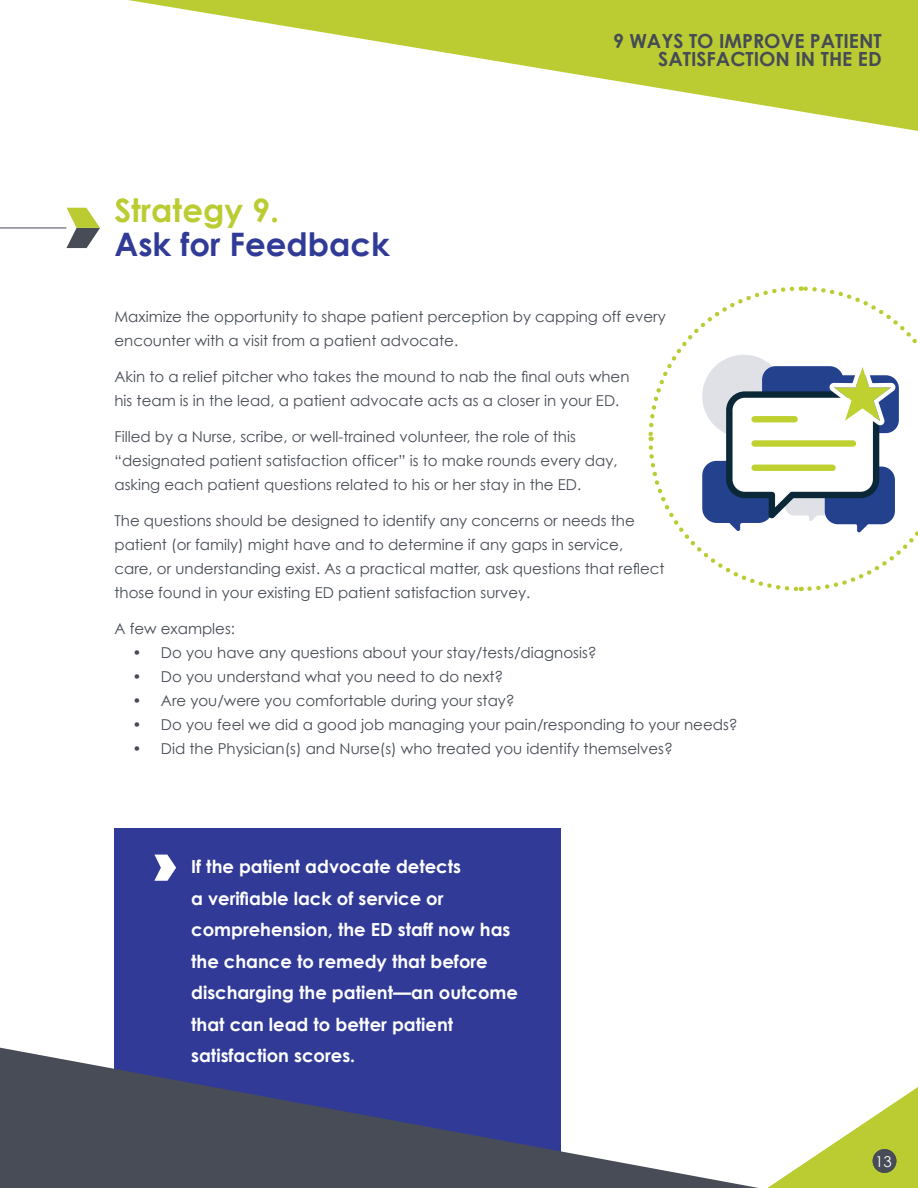
<style>
.page{position:relative;width:918px;height:1188px;background:#fff}
.page>*{position:absolute;margin:0;border:0;box-sizing:border-box;transform-origin:0 0}
.t1{font:700 32.4px "Century Gothic";color:#313b97}
.t2{font:700 32.4px "Century Gothic";color:#bc3}
.t3{font:700 19.5px/18px "Century Gothic";color:#464b54;text-align:right}
.t4{font:700 18px/31.5px "Century Gothic";color:#fff}
.t5{font:15px/24px "Century Gothic";color:#464b54}
.t6{font:15px "Century Gothic";color:#fff}
</style>
<div class="page">
<svg style="left:648px;top:286px;width:270px;height:306px"></svg>
<div style="left:751px;top:416px;width:47px;height:6px;background:#bed130;border-radius:3px"></div>
<div style="left:751px;top:440px;width:105px;height:7px;background:#bed130;border-radius:3px"></div>
<div style="left:751px;top:465px;width:85px;height:6px;background:#bed130;border-radius:3px"></div>
<svg style="left:128px;top:0;width:790px;height:131px"></svg>
<svg style="left:66px;top:208px;width:34px;height:40px"></svg>
<hr style="left:0;top:228px;width:66px;height:1px;background:#474c56">
<div style="left:114px;top:828px;width:447px;height:360px;background:#313b97"></div>
<svg style="left:768px;top:1087px;width:150px;height:101px"></svg>
<svg style="left:0;top:1048px;width:758px;height:140px"></svg>
<div style="left:873px;top:1149px;width:23px;height:24px;background:#474c56;border-radius:50%"></div>
<svg style="left:154px;top:855px;width:22px;height:26px"></svg>
<h1 class="t2" style="left:114px;top:190px;width:166px">Strategy 9.</h1>
<h1 class="t1" style="left:114px;top:224px;width:277px">Ask for Feedback</h1>
<h2 class="t3" style="left:613px;top:31px;width:270px">9 WAYS TO IMPROVE PATIENT<br>SATISFACTION IN THE ED</h2>
<p class="t5" style="left:114px;top:304px;width:553px">Maximize the opportunity to shape patient perception by capping off every encounter with a visit from a patient advocate.</p>
<p class="t5" style="left:114px;top:364px;width:517px">Akin to a relief pitcher who takes the mound to nab the final outs when his team is in the lead, a patient advocate acts as a closer in your ED.</p>
<p class="t5" style="left:114px;top:424px;width:505px">Filled by a Nurse, scribe, or well-trained volunteer, the role of this “designated patient satisfaction officer” is to make rounds every day, asking each patient questions related to his or her stay in the ED.</p>
<p class="t5" style="left:114px;top:508px;width:552px">The questions should be designed to identify any concerns or needs the patient (or family) might have and to determine if any gaps in service, care, or understanding exist. As a practical matter, ask questions that reflect those found in your existing ED patient satisfaction survey.</p>
<p class="t5" style="left:114px;top:616px;width:122px">A few examples:</p>
<p class="t5" style="left:132px;top:640px;width:466px">• Do you have any questions about your stay/tests/diagnosis?</p>
<p class="t5" style="left:132px;top:664px;width:373px">• Do you understand what you need to do next?</p>
<p class="t5" style="left:132px;top:688px;width:384px">• Are you/were you comfortable during your stay?</p>
<p class="t5" style="left:132px;top:712px;width:607px">• Do you feel we did a good job managing your pain/responding to your needs?</p>
<p class="t5" style="left:132px;top:736px;width:542px">• Did the Physician(s) and Nurse(s) who treated you identify themselves?</p>
<p class="t4" style="left:191px;top:851px;width:328px">If the patient advocate detects<br>a verifiable lack of service or comprehension, the ED staff now has the chance to remedy that before discharging the patient—an outcome that can lead to better patient satisfaction scores.</p>
<p class="t6" style="left:875px;top:1152px;width:18px">1 31</p>
</div>
